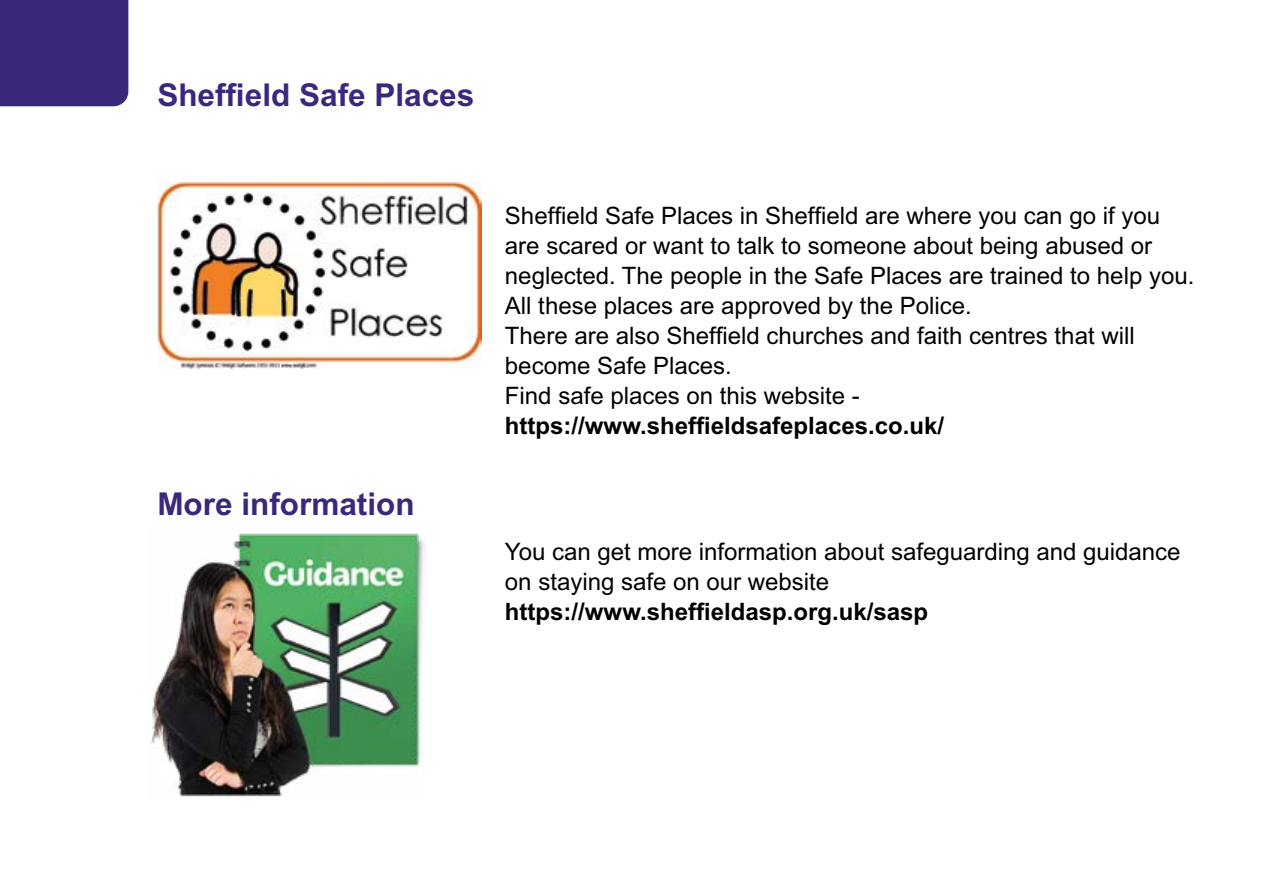
<style>
.page{position:relative;width:1263px;height:893px;background:#fff}
.page>*{position:absolute;margin:0;border:0;box-sizing:border-box;transform-origin:0 0}
.H1_Page_Header{font:700 31.5px "Arial";color:#3b287d}
.P_body_copy{font:24px/30px "Arial";color:#000}
.P_body_copy-2{font:700 24px/30px "Arial";color:#000}
.s1{font-weight:400}
.s2{font-weight:700}
</style>
<div class="page">
<img style="left:157px;top:182px;width:325px;height:187px">
<img style="left:151px;top:533px;width:274px;height:264px">
<div style="left:0;top:0;width:128px;height:106px;background:#3b287d"></div>
<h1 class="H1_Page_Header" style="left:157px;top:76px;width:318px">Sheffield Safe Places</h1>
<h1 class="H1_Page_Header" style="left:157px;top:485px;width:259px">More information</h1>
<p class="P_body_copy" style="left:505px;top:201px;width:691px">Sheffield Safe Places in Sheffield are where you can go if you are scared or want to talk to someone about being abused or neglected. The people in the Safe Places are trained to help you.<br>All these places are approved by the Police.</p>
<p class="P_body_copy" style="left:505px;top:321px;width:631px">There are also Sheffield churches and faith centres that will become Safe Places.</p>
<p class="P_body_copy-2" style="left:505px;top:380px;width:441px"><span class="s1">Find safe places on this website - </span>https://www.sheffieldsafeplaces.co.uk/</p>
<p class="P_body_copy" style="left:505px;top:536px;width:677px">You can get more information about safeguarding and guidance on staying safe on our website <span class="s2">https://www.sheffieldasp.org.uk/sasp</span></p>
</div>
